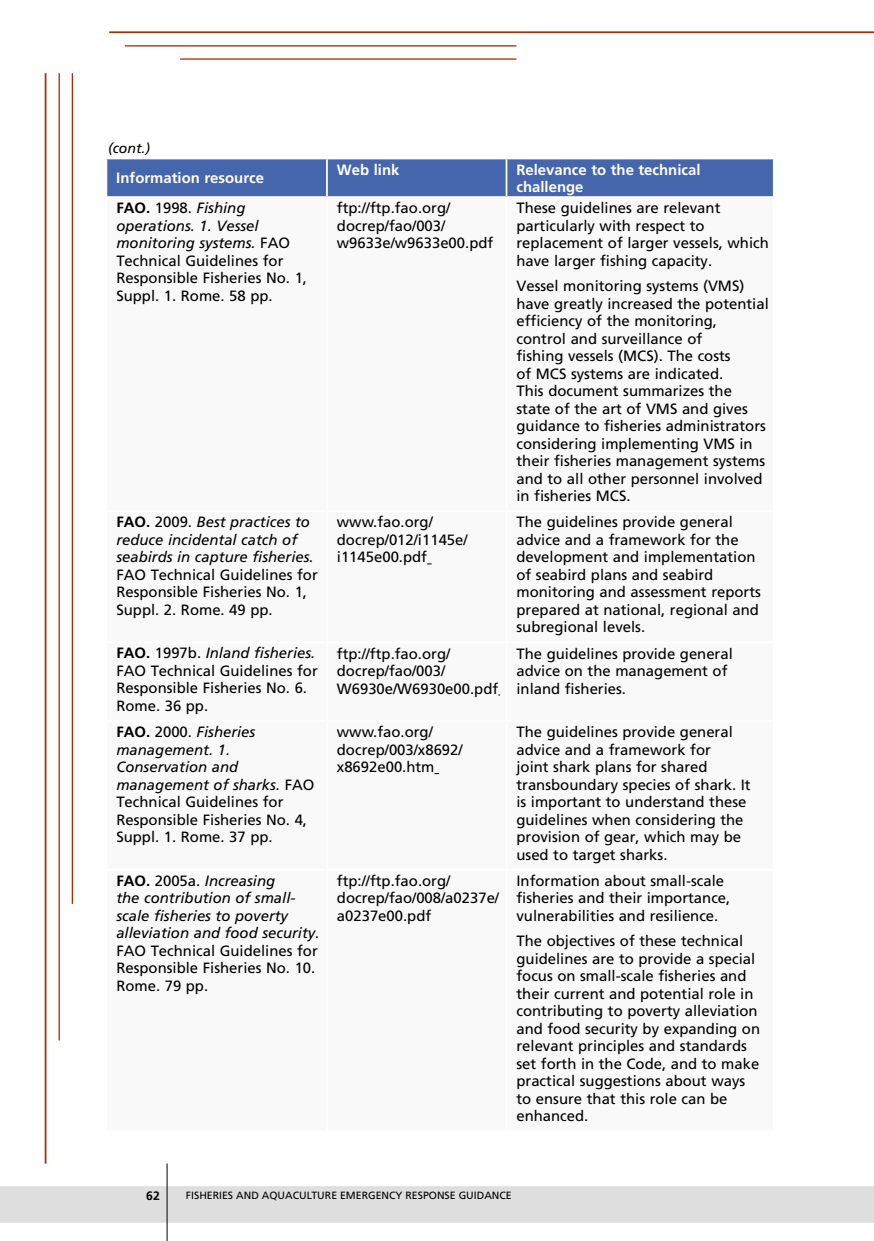
<style>
.page{position:relative;width:874px;height:1241px;background:#fff}
.page>*{position:absolute;margin:0;border:0;box-sizing:border-box;transform-origin:0 0}
.t1{font:14.88px/17.5px "Frutiger LT Std";color:#000}
.t2{font:italic 14.88px/17.5px "Frutiger LT Std";color:#000}
.t3{font:700 14.88px/17.5px "Frutiger LT Std";color:#fff}
.t4{font:italic 14px "Frutiger LT Std";color:#000}
.t5{font:700 12.25px "Frutiger LT Std";color:#000}
.t6{font:10.5px "Frutiger LT Std";color:#000}
.s1{font-weight:700}
.s2{font-style:italic}
.s3{font-weight:700;font-style:normal}
.s4{font-style:normal}
</style>
<div class="page">
<div style="left:0;top:1185px;width:873px;height:37px;background:#dfdede"></div>
<hr style="left:166px;top:1163px;width:1px;height:77px;background:#000">
<hr style="left:72px;top:73px;width:1px;height:830px;background:#a23105">
<hr style="left:45px;top:73px;width:1px;height:1090px;background:#a23105">
<hr style="left:59px;top:73px;width:1px;height:967px;background:#a23105">
<hr style="left:180px;top:58px;width:336px;height:2px;background:#a23105">
<hr style="left:109px;top:31px;width:764px;height:2px;background:#a23105">
<hr style="left:125px;top:45px;width:391px;height:2px;background:#a23105">
<div style="left:107px;top:159px;width:665px;height:37px;background:#4565ad"></div>
<hr style="left:326px;top:159px;width:1px;height:37px;background:#fff">
<hr style="left:505px;top:159px;width:2px;height:37px;background:#fff">
<p class="t4" style="left:108px;top:140px;width:43px">(cont.)</p>
<p class="t3" style="left:116px;top:169px;width:149px">Information resource</p>
<p class="t3" style="left:337px;top:161px;width:64px">Web link</p>
<p class="t3" style="left:516px;top:161px;width:185px">Relevance to the technical challenge</p>
<p class="t1" style="left:116px;top:199px;width:192px"><span class="s1">FAO.</span> 1998. <span class="s2">Fishing operations. 1. Vessel monitoring systems.</span> FAO<br>Technical Guidelines for<br>Responsible Fisheries No. 1,<br>Suppl. 1. Rome. 58 pp.</p>
<p class="t1" style="left:337px;top:199px;width:158px">ftp://ftp.fao.org/ docrep/fao/003/ w9633e/w9633e00.pdf</p>
<p class="t1" style="left:516px;top:199px;width:254px">These guidelines are relevant particularly with respect to replacement of larger vessels, which have larger fishing capacity.</p>
<p class="t1" style="left:516px;top:277px;width:254px">Vessel monitoring systems (VMS) have greatly increased the potential efficiency of the monitoring, control and surveillance of<br>fishing vessels (MCS). The costs<br>of MCS systems are indicated.<br>This document summarizes the state of the art of VMS and gives guidance to fisheries administrators considering implementing VMS in their fisheries management systems and to all other personnel involved in fisheries MCS.</p>
<p class="t2" style="left:116px;top:513px;width:199px"><span class="s3">FAO.</span> <span class="s4">2009.</span> Best practices to reduce incidental catch of seabirds in capture fisheries.</p>
<p class="t1" style="left:116px;top:566px;width:203px">FAO Technical Guidelines for<br>Responsible Fisheries No. 1,<br>Suppl. 2. Rome. 49 pp.</p>
<p class="t1" style="left:337px;top:513px;width:132px">www.fao.org/ docrep/012/i1145e/ i1145e00.pdf</p>
<p class="t1" style="left:516px;top:513px;width:246px">The guidelines provide general advice and a framework for the development and implementation of seabird plans and seabird monitoring and assessment reports prepared at national, regional and subregional levels.</p>
<p class="t1" style="left:116px;top:644px;width:203px"><span class="s1">FAO.</span> 1997b. <span class="s2">Inland fisheries.<br></span>FAO Technical Guidelines for<br>Responsible Fisheries No. 6.<br>Rome. 36 pp.</p>
<p class="t1" style="left:337px;top:644px;width:163px">ftp://ftp.fao.org/ docrep/fao/003/<br>W6930e/W6930e00.pdf</p>
<p class="t1" style="left:516px;top:644px;width:218px">The guidelines provide general advice on the management of inland fisheries.</p>
<p class="t1" style="left:116px;top:723px;width:199px"><span class="s1">FAO.</span> 2000. <span class="s2">Fisheries management. 1.<br>Conservation and management of sharks.</span> FAO<br>Technical Guidelines for<br>Responsible Fisheries No. 4,<br>Suppl. 1. Rome. 37 pp.</p>
<p class="t1" style="left:337px;top:723px;width:127px">www.fao.org/ docrep/003/x8692/ x8692e00.htm</p>
<p class="t1" style="left:516px;top:723px;width:235px">The guidelines provide general advice and a framework for<br>joint shark plans for shared transboundary species of shark. It is important to understand these guidelines when considering the provision of gear, which may be used to target sharks.</p>
<p class="t2" style="left:116px;top:871px;width:204px"><span class="s3">FAO.</span> <span class="s4">2005a.</span> Increasing<br>the contribution of small&shy;scale fisheries to poverty alleviation and food security.</p>
<p class="t1" style="left:116px;top:941px;width:203px">FAO Technical Guidelines for<br>Responsible Fisheries No. 10.<br>Rome. 79 pp.</p>
<p class="t1" style="left:337px;top:871px;width:164px">ftp://ftp.fao.org/ docrep/fao/008/a0237e/ a0237e00.pdf</p>
<p class="t1" style="left:516px;top:871px;width:215px">Information about small-scale fisheries and their importance, vulnerabilities and resilience.</p>
<p class="t1" style="left:516px;top:932px;width:245px">The objectives of these technical guidelines are to provide a special focus on small-scale fisheries and their current and potential role in contributing to poverty alleviation and food security by expanding on relevant principles and standards set forth in the Code, and to make practical suggestions about ways to ensure that this role can be enhanced.</p>
<p class="t5" style="left:146px;top:1187px;width:15px">62</p>
<p class="t6" style="left:186px;top:1188px;width:327px">FISHERIES AND AQUACULTURE EMERGENCY RESPONSE GUIDANCE</p>
</div>
